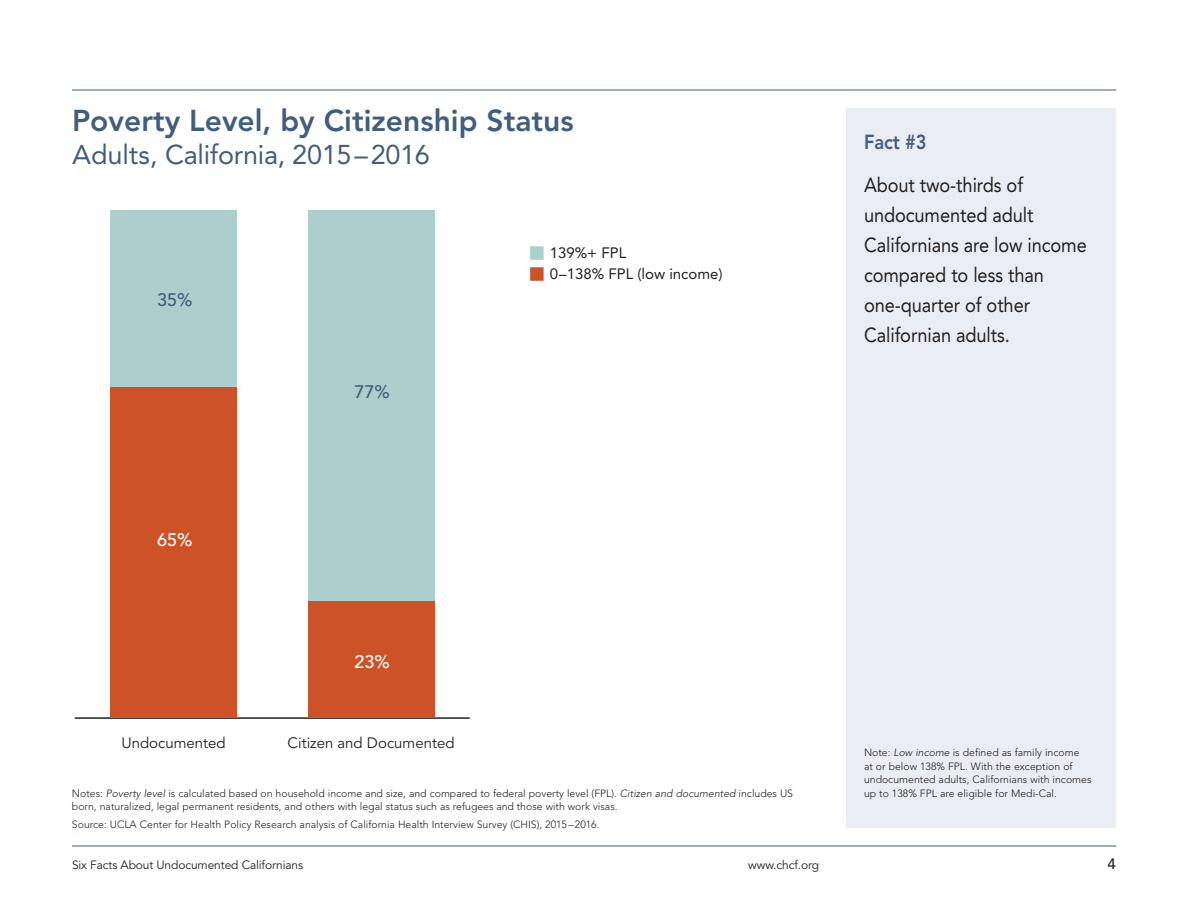
<style>
.page{position:relative;width:1188px;height:918px;background:#fff}
.page>*{position:absolute;margin:0;border:0;box-sizing:border-box;transform-origin:0 0}
.t1{font:800 30px "Avenir LT Std";color:#415e7c}
.t2{font:27px "Avenir LT Std";letter-spacing:-.01em;color:#415e7c}
.t3{font:20.25px/30px "Avenir LT Std";letter-spacing:-.005em;color:#231f20;scale:.9 1}
.t4{font:800 20.25px "Avenir LT Std";color:#415e7c;scale:.9 1}
.t5{font:500 18px "Avenir LT Std";color:#425f7d}
.t6{font:500 18px "Avenir LT Std";color:#fff}
.t7{font:15px "Avenir LT Std";color:#231f20}
.t8{font:15px "Avenir LT Std";color:#231f20}
.t9{font:500 15px "Avenir LT Std";color:#231f20}
.t10{font:12px "Avenir LT Std";letter-spacing:-.01em;color:#231f20}
.t11{font:300 10.5px/13.5px "Avenir LT Std";color:#231f20}
.s1{color:#accfcd}
.s2{color:#ce5227}
.s3{font-style:italic}
</style>
<div class="page">
<div style="left:846px;top:108px;width:270px;height:720px;background:#ebedf4"></div>
<hr style="left:72px;top:90px;width:1044px;height:1px;background:#415e7c">
<hr style="left:72px;top:846px;width:1044px;height:1px;background:#415e7c">
<hr style="left:75px;top:717px;width:395px;height:2px;background:#231f20">
<div style="left:110px;top:210px;width:127px;height:178px;background:#accfcd"></div>
<div style="left:308px;top:210px;width:126px;height:391px;background:#accfcd"></div>
<div style="left:110px;top:388px;width:127px;height:330px;background:#ce5227"></div>
<div style="left:308px;top:601px;width:126px;height:117px;background:#ce5227"></div>
<h1 class="t1" style="left:72px;top:103px;width:503px">Poverty Level, by Citizenship Status</h1>
<h2 class="t2" style="left:72px;top:139px;width:359px">Adults, California, 2015–2016</h2>
<h3 class="t5" style="left:157px;top:289px;width:37px">35%</h3>
<h3 class="t6" style="left:157px;top:529px;width:37px">65%</h3>
<h3 class="t5" style="left:354px;top:381px;width:37px">77%</h3>
<h3 class="t6" style="left:354px;top:651px;width:37px">23%</h3>
<h3 class="t7" style="left:121px;top:734px;width:106px">Undocumented</h3>
<h3 class="t7" style="left:288px;top:734px;width:168px">Citizen and Documented</h3>
<h3 class="t8" style="left:529px;top:244px;width:98px"><span class="s1">■</span> 139%+ FPL</h3>
<h3 class="t8" style="left:529px;top:265px;width:195px"><span class="s2">■</span> 0–138% FPL (low income)</h3>
<h3 class="t4" style="left:864px;top:130px;width:71px">Fact #3</h3>
<h3 class="t3" style="left:864px;top:170px;width:249px">About two-thirds of undocumented adult<br>Californians are low income compared to less than one-quarter of other<br>Californian adults.</h3>
<p class="t11" style="left:864px;top:746px;width:229px">Note: <span class="s3">Low income</span> is defined as family income<br>at or below 138% FPL. With the exception of undocumented adults, Californians with incomes</p>
<p class="t11" style="left:72px;top:786px;width:723px">Notes: <span class="s3">Poverty level</span> is calculated based on household income and size, and compared to federal poverty level (FPL). <span class="s3">Citizen and documented</span> includes US</p>
<p class="t11" style="left:864px;top:786px;width:194px">up to 138% FPL are eligible for Medi-Cal.</p>
<p class="t11" style="left:72px;top:797px;width:547px;line-height:18px">born, naturalized, legal permanent residents, and others with legal status such as refugees and those with work visas.<br>Source: UCLA Center for Health Policy Research analysis of California Health Interview Survey (CHIS), 2015 – 2016.</p>
<p class="t10" style="left:72px;top:858px;width:233px">Six Facts About Undocumented Californians</p>
<p class="t10" style="left:748px;top:858px;width:72px">www.chcf.org</p>
<h3 class="t9" style="left:1108px;top:855px;width:10px">4</h3>
</div>
